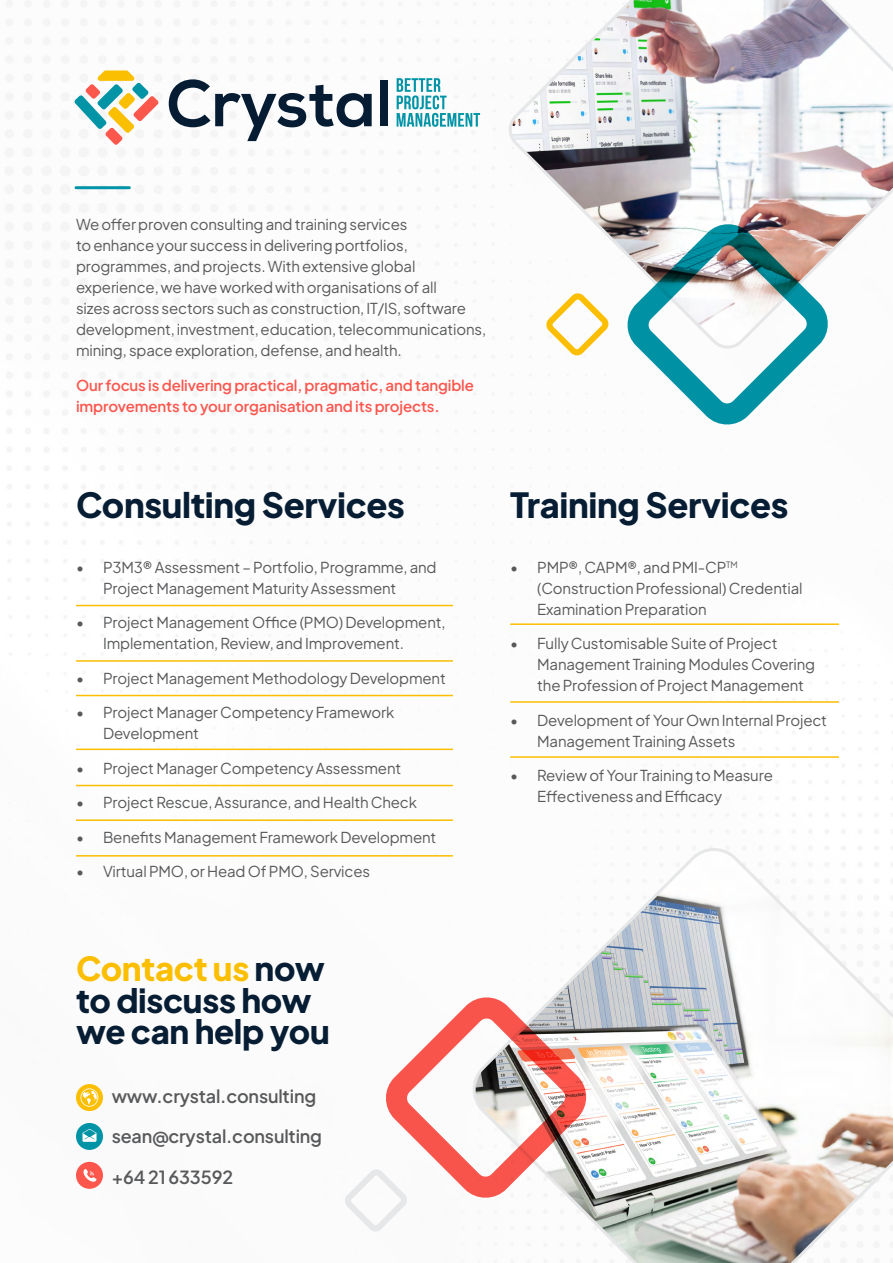
<style>
.page{position:relative;width:893px;height:1263px;background:#fff}
.page>*{position:absolute;margin:0;border:0;box-sizing:border-box;transform-origin:0 0}
.t1{font:800 34.5px "Plus Jakarta Sans";letter-spacing:-.01em;color:#061d33}
.t2{font:800 33px/31.5px "Plus Jakarta Sans";letter-spacing:-.01em;color:#061d33}
.t3{font:600 18px "Plus Jakarta Sans";letter-spacing:-.01em;color:#58595b}
.t4{font:15px/21px "Plus Jakarta Sans";letter-spacing:-.01em;color:#58595b}
.t5{font:600 15px/21px "Plus Jakarta Sans";letter-spacing:-.01em;color:#fc564d}
.s1{color:#fbbe00}
</style>
<div class="page">
<img style="left:5px;top:0;width:888px;height:1189px">
<svg style="left:504px;top:0;width:389px;height:353px"></svg>
<svg style="left:606px;top:211px;width:243px;height:234px"></svg>
<svg style="left:540px;top:289px;width:74px;height:72px"></svg>
<svg style="left:339px;top:1165px;width:52px;height:67px"></svg>
<svg style="left:467px;top:846px;width:426px;height:417px"></svg>
<svg style="left:76px;top:1084px;width:27px;height:27px"></svg>
<div style="left:76px;top:1123px;width:27px;height:27px;background:#0094a6;border-radius:50%"></div>
<div style="left:76px;top:1162px;width:27px;height:27px;background:#fc564d;border-radius:50%"></div>
<svg style="left:83px;top:1169px;width:14px;height:13px"></svg>
<svg style="left:83px;top:1129px;width:14px;height:13px"></svg>
<svg style="left:80px;top:1088px;width:18px;height:19px"></svg>
<svg style="left:365px;top:984px;width:242px;height:235px"></svg>
<hr style="left:76px;top:605px;width:377px;height:1px;background:#fbbe00">
<hr style="left:76px;top:186px;width:53px;height:3px;background:#0094a6">
<hr style="left:510px;top:623px;width:329px;height:2px;background:#fbbe00">
<hr style="left:510px;top:701px;width:329px;height:2px;background:#fbbe00">
<hr style="left:510px;top:756px;width:329px;height:2px;background:#fbbe00">
<hr style="left:76px;top:660px;width:377px;height:2px;background:#fbbe00">
<hr style="left:76px;top:695px;width:377px;height:1px;background:#fbbe00">
<hr style="left:76px;top:749px;width:377px;height:1px;background:#fbbe00">
<hr style="left:76px;top:785px;width:377px;height:1px;background:#fbbe00">
<hr style="left:76px;top:819px;width:377px;height:2px;background:#fbbe00">
<hr style="left:76px;top:855px;width:377px;height:1px;background:#fbbe00">
<svg style="left:169px;top:79px;width:203px;height:62px"></svg>
<div style="left:380px;top:80px;width:8px;height:46px;background:#051c33"></div>
<svg style="left:397px;top:78px;width:83px;height:49px"></svg>
<svg style="left:74px;top:70px;width:85px;height:75px"></svg>
<p class="t4" style="left:76px;top:213px;width:412px">We offer proven consulting and training services<br>to enhance your success in delivering portfolios, programmes, and projects. With extensive global experience, we have worked with organisations of all<br>sizes across sectors such as construction, IT/IS, software development, investment, education, telecommunications, mining, space exploration, defense, and health.</p>
<p class="t5" style="left:76px;top:373px;width:399px">Our focus is delivering practical, pragmatic, and tangible improvements to your organisation and its projects.</p>
<h1 class="t1" style="left:76px;top:473px;width:331px">Consulting Services</h1>
<p class="t4" style="left:103px;top:555px;width:335px;text-indent:-27px">• P3M3® Assessment – Portfolio, Programme, and<br>Project Management Maturity Assessment</p>
<p class="t4" style="left:103px;top:611px;width:344px;text-indent:-27px">• Project Management Office (PMO) Development,<br>Implementation, Review, and Improvement.</p>
<p class="t4" style="left:76px;top:666px;width:371px">• Project Management Methodology Development</p>
<p class="t4" style="left:103px;top:701px;width:293px;text-indent:-27px">• Project Manager Competency Framework<br>Development</p>
<p class="t4" style="left:76px;top:756px;width:327px">• Project Manager Competency Assessment</p>
<p class="t4" style="left:76px;top:791px;width:343px">• Project Rescue, Assurance, and Health Check</p>
<p class="t4" style="left:76px;top:825px;width:362px">• Benefits Management Framework Development</p>
<p class="t4" style="left:76px;top:860px;width:296px">• Virtual PMO, or Head Of PMO, Services</p>
<h1 class="t1" style="left:510px;top:473px;width:280px">Training Services</h1>
<p class="t4" style="left:537px;top:555px;width:267px;text-indent:-27px">• PMP®, CAPM®, and PMI-CP<sup>TM </sup>(Construction Professional) Credential<br>Examination Preparation</p>
<p class="t4" style="left:537px;top:632px;width:279px;text-indent:-27px">• Fully Customisable Suite of Project<br>Management Training Modules Covering the Profession of Project Management</p>
<p class="t4" style="left:537px;top:708px;width:291px;text-indent:-27px">• Development of Your Own Internal Project<br>Management Training Assets</p>
<p class="t4" style="left:537px;top:764px;width:237px;text-indent:-27px">• Review of Your Training to Measure<br>Effectiveness and Efficacy</p>
<h2 class="t2" style="left:76px;top:948px;width:255px"><span class="s1">Contact us</span> now to discuss how we can help you</h2>
<p class="t3" style="left:112px;top:1080px;width:206px">www.crystal.consulting</p>
<p class="t3" style="left:112px;top:1121px;width:212px">sean@crystal.consulting</p>
<p class="t3" style="left:112px;top:1161px;width:123px">+64 21 633592</p>
</div>
